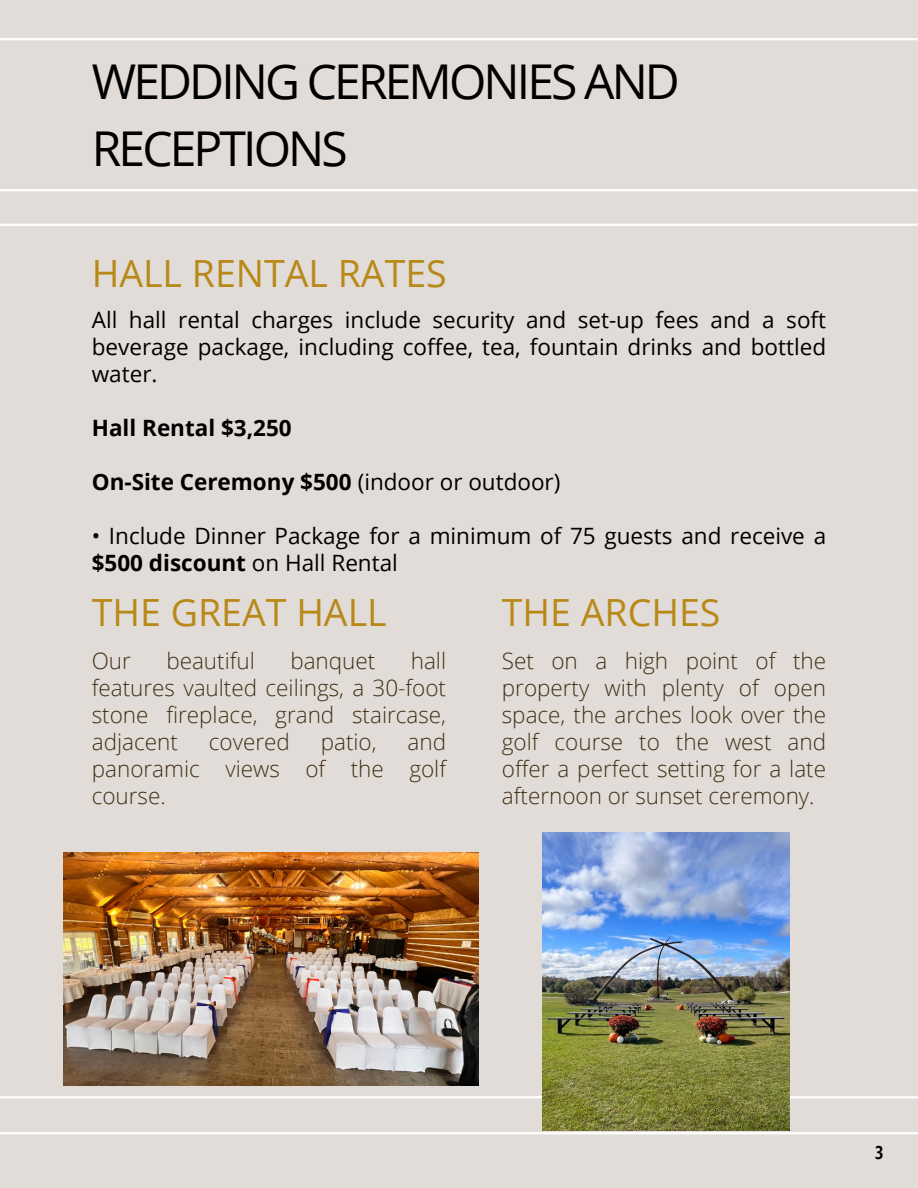
<style>
.page{position:relative;width:918px;height:1188px;background:#e1dcd8}
.page>*{position:absolute;margin:0;border:0;box-sizing:border-box;transform-origin:0 0}
.t1{font:48px/66.3px "Open Sans";letter-spacing:-.06em;color:#000}
.t2{font:37.5px "Open Sans";color:#b88917}
.t3{font:300 22.5px/27px "Open Sans";color:#412f14;text-align:justify}
.t4{font:22.5px/27px "Open Sans";color:#000;text-align:justify}
.t5{font:700 22.5px "Open Sans";color:#000}
.t6{font:700 18px "Open Sans Condensed";color:#000}
.s1{font-weight:400}
.s2{font-weight:700}
</style>
<div class="page">
<hr style="left:0;top:38px;width:918px;height:2px;background:#fff">
<hr style="left:0;top:189px;width:917px;height:2px;background:#fff">
<hr style="left:0;top:224px;width:918px;height:2px;background:#fff">
<hr style="left:0;top:1096px;width:918px;height:2px;background:#fff">
<hr style="left:0;top:1132px;width:918px;height:2px;background:#fff">
<img style="left:543px;top:833px;width:247px;height:298px">
<img style="left:64px;top:853px;width:414px;height:233px">
<h3 class="t1" style="left:92px;top:48px;width:590px">WEDDING CEREMONIES AND<br>RECEPTIONS</h3>
<p class="t2" style="left:92px;top:247px;width:357px">HALL RENTAL RATES</p>
<p class="t4" style="left:92px;top:306px;width:736px">All hall rental charges include security and set-up fees and a soft beverage package, including coffee, tea, fountain drinks and bottled water.</p>
<p class="t5" style="left:92px;top:412px;width:201px">Hall Rental $3,250</p>
<p class="t5" style="left:92px;top:466px;width:470px">On-Site Ceremony $500 <span class="s1">(indoor or outdoor)</span></p>
<p class="t4" style="left:92px;top:522px;width:736px">• Include Dinner Package for a minimum of 75 guests and receive a <span class="s2">$500 discount</span> on Hall Rental</p>
<p class="t2" style="left:92px;top:586px;width:296px">THE GREAT HALL</p>
<p class="t3" style="left:92px;top:646px;width:41px">Our</p>
<p class="t3" style="left:166px;top:646px;width:90px">beautiful</p>
<p class="t3" style="left:290px;top:646px;width:87px">banquet</p>
<p class="t3" style="left:92px;top:646px;width:356px;text-indent:319px">hall features vaulted ceilings, a 30-foot stone fireplace, grand staircase, adjacent</p>
<p class="t3" style="left:92px;top:727px;width:356px;text-indent:316px">and panoramic views of the golf course.</p>
<p class="t3" style="left:209px;top:727px;width:83px">covered</p>
<p class="t3" style="left:321px;top:727px;width:57px">patio,</p>
<h2 class="t2" style="left:502px;top:586px;width:220px">THE ARCHES</h2>
<h2 class="t3" style="left:502px;top:646px;width:326px">Set on a high point of the property with plenty of open space, the arches look over the golf course to the west and offer a perfect setting for a late afternoon or sunset ceremony.</h2>
<h1 class="t6" style="left:875px;top:1140px;width:10px">3</h1>
</div>
